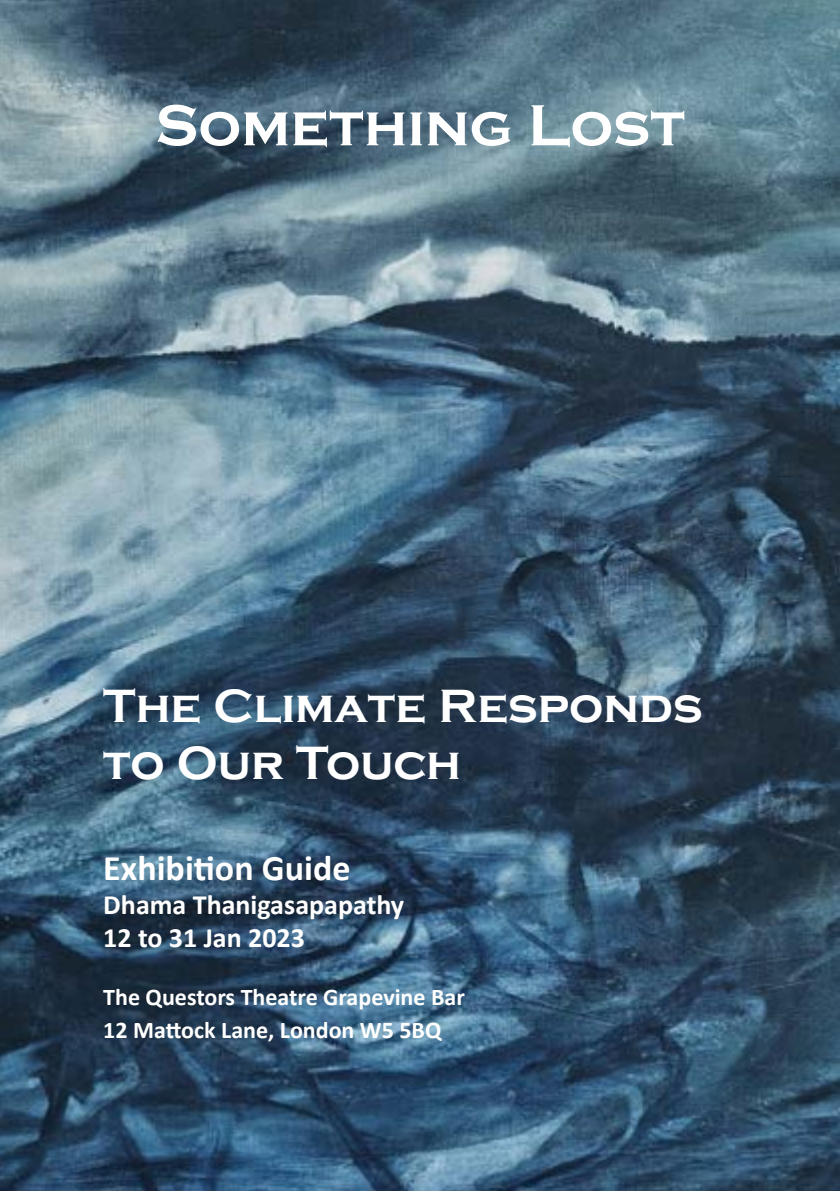
<style>
.page{position:relative;width:840px;height:1191px;background:#fff}
.page>*{position:absolute;margin:0;border:0;box-sizing:border-box;transform-origin:0 0}
.t1{font:700 60px "Copperplate Gothic";color:#fff}
.t2{font:700 48px/57.6px "Copperplate Gothic";color:#fff}
.t3{font:700 36px "Calibri";color:#fff}
.t4{font:700 28px/33.6px "Calibri";color:#fff}
.t5{font:700 24px/33.6px "Calibri";color:#fff}
</style>
<div class="page">
<img style="left:0;top:0;width:839px;height:1191px">
<h1 class="t1" style="left:155px;top:92px;width:531px">Something Lost</h1>
<h2 class="t2" style="left:103px;top:677px;width:600px">The Climate Responds to Our Touch</h2>
<h3 class="t3" style="left:103px;top:842px;width:248px">Exhibition Guide</h3>
<p class="t4" style="left:103px;top:887px;width:302px">Dhama Thanigasapapathy<br>12 to 31 Jan 2023</p>
<p class="t5" style="left:103px;top:979px;width:363px">The Questors Theatre Grapevine Bar<br>12 Mattock Lane, London W5 5BQ</p>
</div>
